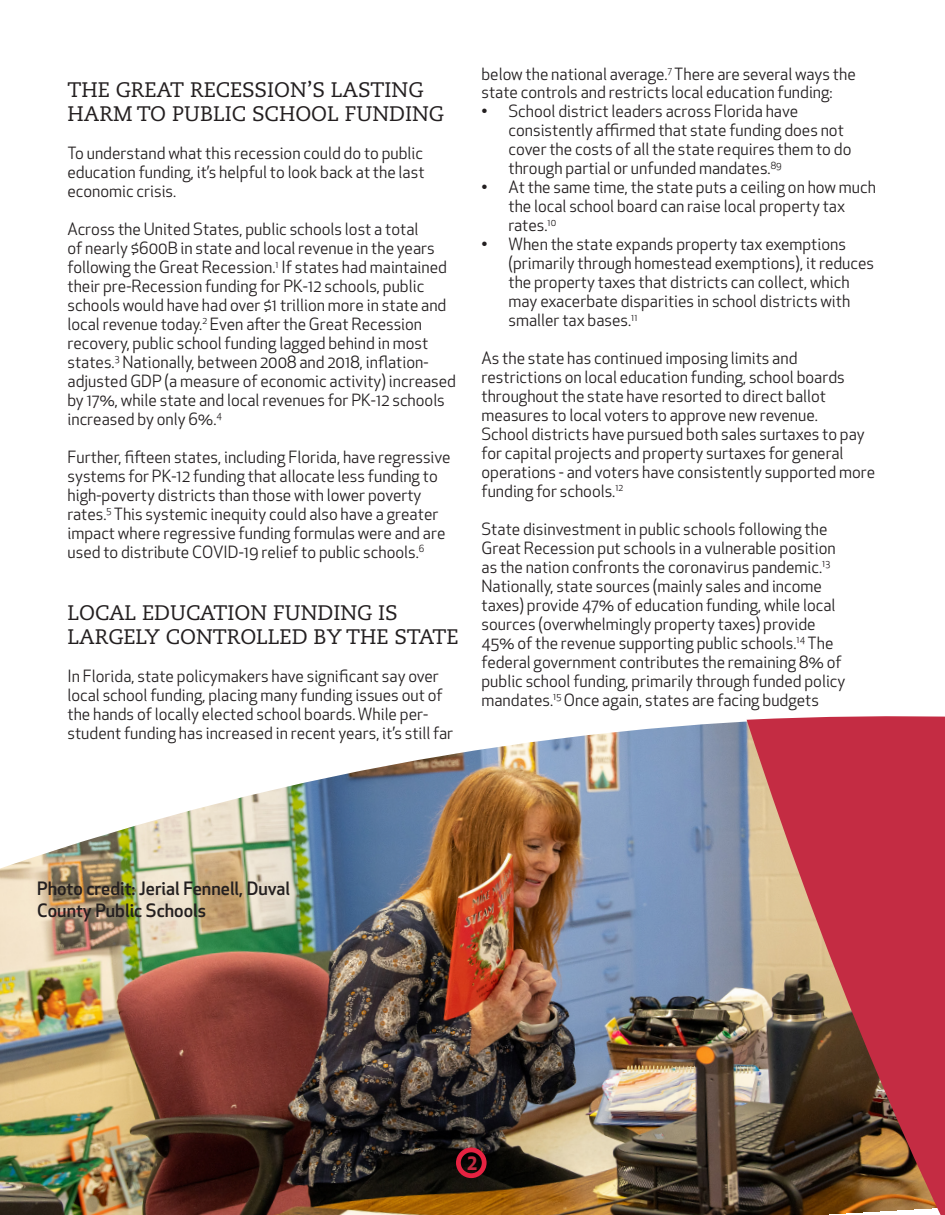
<style>
.page{position:relative;width:945px;height:1215px;background:#fff}
.page>*{position:absolute;margin:0;border:0;box-sizing:border-box;transform-origin:0 0}
.t1{font:21px/24.2px "Caecilia LT Std";color:#231f20}
.t2{font:500 18px/21.6px "Apex New";color:#231f20}
.Normal_Normal___Afte{font:700 18px "Apex New";color:#c42a41}
.t3{font:16.5px/18.9px "Apex New";color:#231f20}
</style>
<div class="page">
<img style="left:0;top:719px;width:747px;height:496px">
<svg style="left:747px;top:716px;width:198px;height:499px;fill:#c42c43"></svg>
<div style="left:456px;top:1148px;width:31px;height:30px;border:5px solid #e62241;border-radius:50%"></div>
<p class="t1" style="left:68px;top:78px;width:378px">THE GREAT RECESSION’S LASTING<br>HARM TO PUBLIC SCHOOL FUNDING</p>
<p class="t3" style="left:68px;top:144px;width:359px;text-align:justify">To understand what this recession could do to public education funding, it’s helpful to look back at the last economic crisis.</p>
<p class="t3" style="left:68px;top:220px;width:390px">Across the United States, public schools lost a total<br>of nearly $600B in state and local revenue in the years following the Great Recession.<sup>1</sup> If states had maintained their pre-Recession funding for PK-12 schools, public schools would have had over $1 trillion more in state and local revenue today.<sup>2</sup> Even after the Great Recession recovery, public school funding lagged behind in most states.<sup>3</sup> Nationally, between 2008 and 2018, inflation&shy;adjusted GDP (a measure of economic activity) increased by 17%, while state and local revenues for PK-12 schools increased by only 6%.<sup>4</sup></p>
<p class="t3" style="left:68px;top:447px;width:385px">Further, fifteen states, including Florida, have regressive systems for PK-12 funding that allocate less funding to high-poverty districts than those with lower poverty rates.<sup>5</sup> This systemic inequity could also have a greater impact where regressive funding formulas were and are used to distribute COVID-19 relief to public schools.<sup>6</sup></p>
<p class="t1" style="left:68px;top:601px;width:393px">LOCAL EDUCATION FUNDING IS<br>LARGELY CONTROLLED BY THE STATE</p>
<p class="t3" style="left:68px;top:666px;width:387px">In Florida, state policymakers have significant say over local school funding, placing many funding issues out of the hands of locally elected school boards. While per&shy;student funding has increased in recent years, it’s still far</p>
<p class="t3" style="left:482px;top:64px;width:376px">below the national average.<sup>7</sup> There are several ways the state controls and restricts local education funding:</p>
<p class="t3" style="left:508px;top:102px;width:344px;text-indent:-27px">• School district leaders across Florida have consistently affirmed that state funding does not cover the costs of all the state requires them to do through partial or unfunded mandates.<sup>89</sup></p>
<p class="t3" style="left:508px;top:178px;width:369px;text-indent:-27px">• At the same time, the state puts a ceiling on how much the local school board can raise local property tax rates.<sup>10</sup></p>
<p class="t3" style="left:508px;top:235px;width:367px;text-indent:-27px">• When the state expands property tax exemptions (primarily through homestead exemptions), it reduces the property taxes that districts can collect, which may exacerbate disparities in school districts with smaller tax bases.<sup>11</sup></p>
<p class="t3" style="left:482px;top:349px;width:395px">As the state has continued imposing limits and restrictions on local education funding, school boards throughout the state have resorted to direct ballot measures to local voters to approve new revenue.<br>School districts have pursued both sales surtaxes to pay for capital projects and property surtaxes for general operations - and voters have consistently supported more funding for schools.<sup>12</sup></p>
<p class="t3" style="left:482px;top:519px;width:365px">State disinvestment in public schools following the Great Recession put schools in a vulnerable position as the nation confronts the coronavirus pandemic.<sup>13<br></sup>Nationally, state sources (mainly sales and income taxes) provide 47% of education funding, while local sources (overwhelmingly property taxes) provide 45% of the revenue supporting public schools.<sup>14</sup> The federal government contributes the remaining 8% of public school funding, primarily through funded policy mandates.<sup>15</sup> Once again, states are facing budgets</p>
<p class="t2" style="left:37px;top:878px;width:254px">Photo credit: Jerial Fennell, Duval<br>County Public Schools</p>
<p class="Normal_Normal___Afte" style="left:467px;top:1150px;width:12px">2</p>
</div>
